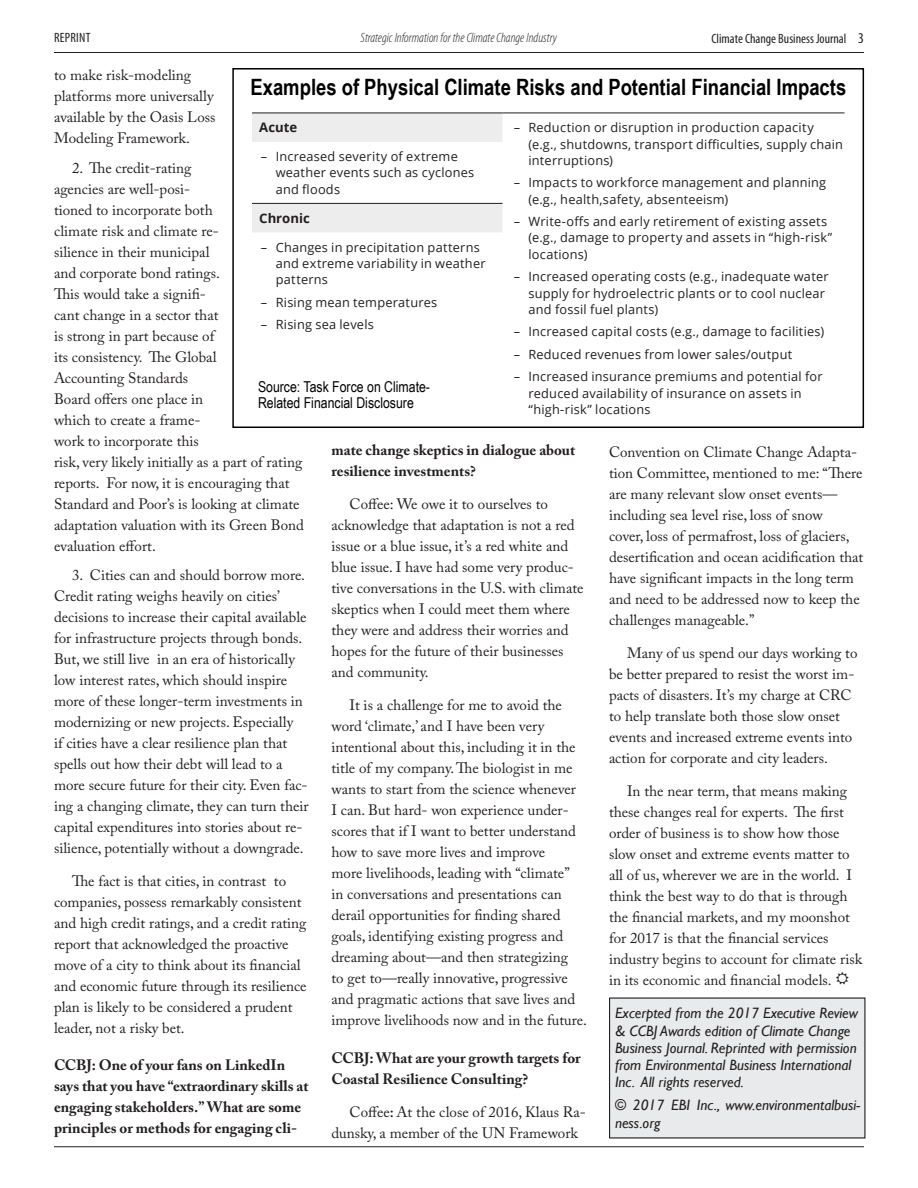
<style>
.page{position:relative;width:918px;height:1188px;background:#fff}
.page>*{position:absolute;margin:0;border:0;box-sizing:border-box;transform-origin:0 0}
.t1{font:700 22.5px "Arial Narrow";color:#000}
.BodyCCBJ{font:15px/21px "Adobe Caslon Pro";color:#231f20}
.BodyQ_A{font:700 15px/21px "Adobe Caslon Pro";color:#231f20}
.Source{font:italic 15px/17.2px "Gill Sans";color:#231f20}
.t2{font:15px/16.5px "Arial Narrow";color:#000}
.Masterpage_s{font:condensed 13.5px "Myriad Pro";color:#231f20}
.Masterpage_s-2{font:italic 300 condensed 13.5px "Myriad Pro";color:#231f20}
.Masterpage_s-3{font:condensed 13.5px "Myriad Pro";letter-spacing:.02em;color:#231f20}
.t3{font:700 13.2px "Open Sans";color:#231f20}
.t4{font:12.75px/16.4px "Open Sans";letter-spacing:.015em;color:#231f20}
.s1{font-family:"Open Sans";font-stretch:normal;font-size:12.75px}
.s2{font-size:15px}
.s3{font-weight:600}
</style>
<div class="page">
<hr style="left:54px;top:52px;width:810px;height:1px;background:#231f20">
<hr style="left:54px;top:1146px;width:810px;height:1px;background:#231f20">
<div style="left:610px;top:998px;width:255px;height:140px;background:#e9eaeb"></div>
<svg style="left:252px;top:114px;width:251px;height:118px"></svg>
<hr style="left:503px;top:113px;width:342px;height:1px;background:#231f20">
<hr style="left:252px;top:113px;width:251px;height:1px;background:#231f20">
<hr style="left:252px;top:203px;width:251px;height:1px;background:#231f20">
<div style="left:232px;top:68px;width:632px;height:360px;border:2px solid #000"></div>
<p class="Masterpage_s-3" style="left:54px;top:29px;width:38px">REPRINT</p>
<p class="Masterpage_s-2" style="left:361px;top:29px;width:198px">Strategic Information for the Climate Change Industry</p>
<p class="Masterpage_s" style="left:529px;top:30px;width:337px"><span class="s1">interruptions to supply chain)</span> Climate Change Business Journal <span class="s2">3</span></p>
<p class="t4" style="left:276px;top:35px;width:189px">negative stakeholder feedback</p>
<p class="BodyCCBJ" style="left:54px;top:64px;width:163px">to make risk-modeling platforms more universally available by the Oasis Loss<br>Modeling Framework.</p>
<p class="BodyCCBJ" style="left:54px;top:157px;width:251px;text-indent:18px">2. The credit-rating<br>agencies are well-posi-<br>tioned to incorporate both<br>climate risk and climate re-<br>silience in their municipal<br>and corporate bond ratings.<br>This would take a signifi-<br>cant change in a sector that<br>is strong in part because of<br>its consistency. The Global<br>Accounting Standards<br>Board offers one place in<br>which to create a frame-<br>work to incorporate this<br>risk, very likely initially as a part of rating reports. For now, it is encouraging that<br>Standard and Poor’s is looking at climate adaptation valuation with its Green Bond evaluation effort.</p>
<p class="BodyCCBJ" style="left:54px;top:564px;width:256px;text-indent:18px">3. Cities can and should borrow more.<br>Credit rating weighs heavily on cities’ decisions to increase their capital available for infrastructure projects through bonds.<br>But, we still live in an era of historically low interest rates, which should inspire more of these longer-term investments in modernizing or new projects. Especially<br>if cities have a clear resilience plan that spells out how their debt will lead to a more secure future for their city. Even fac&shy;ing a changing climate, they can turn their capital expenditures into stories about re&shy;silience, potentially without a downgrade.</p>
<p class="BodyCCBJ" style="left:54px;top:870px;width:254px;text-indent:18px">The fact is that cities, in contrast to companies, possess remarkably consistent and high credit ratings, and a credit rating report that acknowledged the proactive move of a city to think about its financial and economic future through its resilience plan is likely to be considered a prudent leader, not a risky bet.</p>
<p class="BodyQ_A" style="left:54px;top:1054px;width:256px">CCBJ: One of your fans on LinkedIn says that you have “extraordinary skills at engaging stakeholders.” What are some principles or methods for engaging cli-</p>
<p class="t1" style="left:250px;top:70px;width:597px">Examples of Physical Climate Risks and Potential Financial Impacts</p>
<p class="t3" style="left:259px;top:118px;width:39px">Acute</p>
<p class="t4" style="left:529px;top:119px;width:316px;text-indent:-15px">– Reduction or disruption in production capacity (e.g., shutdowns, transport difficulties, supply chain interruptions)</p>
<p class="t4" style="left:529px;top:174px;width:299px;text-indent:-15px">– Impacts to workforce management and planning (e.g., health,safety, absenteeism)</p>
<p class="t4" style="left:529px;top:213px;width:305px;text-indent:-15px">– Write-offs and early retirement of existing assets (e.g., damage to property and assets in “high-risk” locations)</p>
<p class="t4" style="left:529px;top:268px;width:302px;text-indent:-15px">– Increased operating costs (e.g., inadequate water supply for hydroelectric plants or to cool nuclear and fossil fuel plants)</p>
<p class="t4" style="left:514px;top:323px;width:312px">– Increased capital costs (e.g., damage to facilities)</p>
<p class="t4" style="left:514px;top:346px;width:280px">– Reduced revenues from lower sales/output</p>
<p class="t4" style="left:529px;top:368px;width:296px;text-indent:-15px">– Increased insurance premiums and potential for reduced availability of insurance on assets in “high-risk” locations</p>
<p class="t4" style="left:276px;top:148px;width:200px;text-indent:-15px">– Increased severity of extreme weather events such as cyclones and floods</p>
<p class="t3" style="left:259px;top:209px;width:52px">Chronic</p>
<p class="t4" style="left:276px;top:238px;width:211px;text-indent:-15px">– Changes in precipitation patterns and extreme variability in weather patterns</p>
<p class="t4" style="left:261px;top:294px;width:178px">– Rising mean temperatures</p>
<p class="t4" style="left:261px;top:316px;width:114px">– Rising sea levels</p>
<p class="t2" style="left:258px;top:378px;width:174px">Source: Task Force on Climate-<br>Related Financial Disclosure</p>
<p class="BodyQ_A" style="left:332px;top:439px;width:245px">mate change skeptics in dialogue about resilience investments?</p>
<p class="BodyCCBJ" style="left:332px;top:493px;width:254px;text-indent:18px">Coffee: We owe it to ourselves to acknowledge that adaptation is not a red issue or a blue issue, it’s a red white and blue issue. I have had some very produc&shy;tive conversations in the U.S. with climate skeptics when I could meet them where they were and address their worries and hopes for the future of their businesses and community.</p>
<p class="BodyCCBJ" style="left:332px;top:694px;width:257px;text-indent:18px">It is a challenge for me to avoid the word ‘climate,’ and I have been very intentional about this, including it in the title of my company. The biologist in me wants to start from the science whenever<br>I can. But hard- won experience under&shy;scores that if I want to better understand how to save more lives and improve<br>more livelihoods, leading with “climate”<br>in conversations and presentations can derail opportunities for finding shared goals, identifying existing progress and dreaming about—and then strategizing<br>to get to—really innovative, progressive and pragmatic actions that save lives and improve livelihoods now and in the future.</p>
<p class="BodyQ_A" style="left:332px;top:1047px;width:251px">CCBJ: What are your growth targets for<br>Coastal Resilience Consulting?</p>
<p class="BodyCCBJ" style="left:332px;top:1101px;width:256px;text-indent:18px">Coffee<span class="s3">:</span> At the close of 2016, Klaus Ra&shy;dunsky, a member of the UN Framework</p>
<p class="BodyCCBJ" style="left:609px;top:441px;width:256px">Convention on Climate Change Adapta&shy;tion Committee, mentioned to me: “There are many relevant slow onset events— including sea level rise, loss of snow<br>cover, loss of permafrost, loss of glaciers, desertification and ocean acidification that have significant impacts in the long term and need to be addressed now to keep the challenges manageable.”</p>
<p class="BodyCCBJ" style="left:609px;top:642px;width:250px;text-indent:18px">Many of us spend our days working to be better prepared to resist the worst im&shy;pacts of disasters. It’s my charge at CRC to help translate both those slow onset events and increased extreme events into action for corporate and city leaders.</p>
<p class="BodyCCBJ" style="left:609px;top:780px;width:255px;text-indent:18px">In the near term, that means making these changes real for experts. The first order of business is to show how those slow onset and extreme events matter to all of us, wherever we are in the world. I think the best way to do that is through the financial markets, and my moonshot for 2017 is that the financial services industry begins to account for climate risk in its economic and financial models.</p>
<p class="Source" style="left:615px;top:1005px;width:244px">Excerpted from the 2017 Executive Review &amp; CCBJ Awards edition of Climate Change Business Journal. Reprinted with permission from Environmental Business International Inc. All rights reserved.</p>
<p class="Source" style="left:615px;top:1096px;width:247px;line-height:18px">© 2017 EBI Inc., www.environmentalbusi&shy;ness.org</p>
</div>
